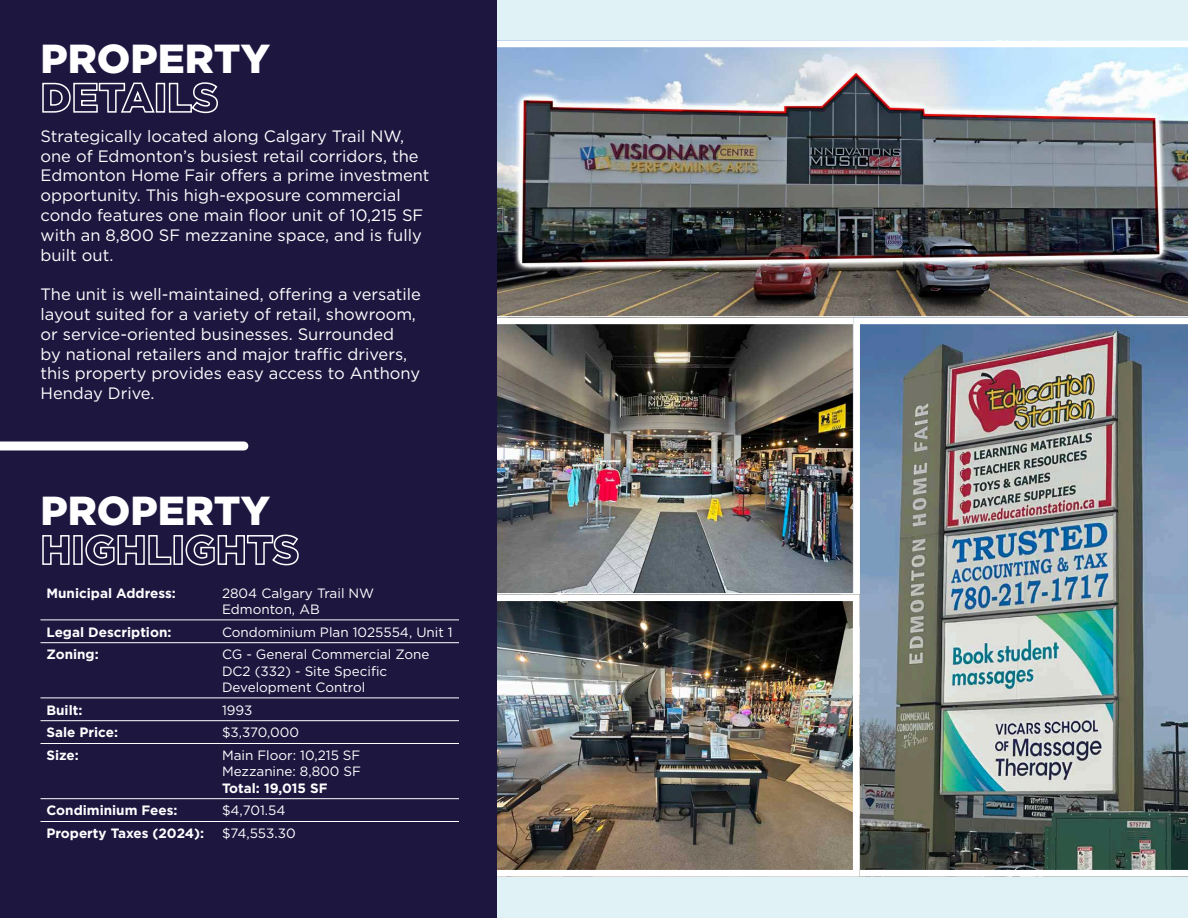
<style>
.page{position:relative;width:1188px;height:918px;background:#fff}
.page>*{position:absolute;margin:0;border:0;box-sizing:border-box;transform-origin:0 0}
.t1{font:900 40.5px/39px "Gotham";color:#fff}
.t2{font:16.5px/19.8px "Gotham";color:#fff}
.Paragraph_Style_1{font:13.5px/16.2px "Gotham";color:#fff}
.Paragraph_Style_1-2{font:700 13.5px "Gotham";color:#fff}
.s1{font-weight:700}
</style>
<div class="page">
<div style="left:392px;top:0;width:796px;height:918px;background:#e0f2f5"></div>
<img style="left:497px;top:40px;width:691px;height:277px">
<img style="left:498px;top:325px;width:354px;height:267px">
<div style="left:490px;top:317px;width:370px;height:283px;border:7px solid #fff"></div>
<img style="left:853px;top:317px;width:335px;height:560px">
<img style="left:498px;top:602px;width:354px;height:267px">
<div style="left:490px;top:594px;width:370px;height:283px;border:7px solid #fff"></div>
<div style="left:0;top:0;width:497px;height:918px;background:#1d1740"></div>
<hr style="left:40px;top:620px;width:176px;height:1px;background:#fff">
<hr style="left:216px;top:620px;width:243px;height:1px;background:#fff">
<hr style="left:40px;top:642px;width:176px;height:1px;background:#fff">
<hr style="left:216px;top:642px;width:243px;height:1px;background:#fff">
<hr style="left:40px;top:698px;width:176px;height:1px;background:#fff">
<hr style="left:216px;top:698px;width:243px;height:1px;background:#fff">
<hr style="left:40px;top:720px;width:176px;height:1px;background:#fff">
<hr style="left:216px;top:720px;width:243px;height:1px;background:#fff">
<hr style="left:40px;top:743px;width:176px;height:1px;background:#fff">
<hr style="left:216px;top:743px;width:243px;height:1px;background:#fff">
<hr style="left:40px;top:798px;width:176px;height:1px;background:#fff">
<hr style="left:216px;top:798px;width:243px;height:1px;background:#fff">
<hr style="left:40px;top:821px;width:176px;height:1px;background:#fff">
<hr style="left:216px;top:821px;width:243px;height:1px;background:#fff">
<div style="left:0;top:441px;width:244px;height:9px;background:#fff"></div>
<p class="t1" style="left:40px;top:39px;width:231px">PROPERTY<br>DETAILS</p>
<p class="t2" style="left:40px;top:126px;width:391px">Strategically located along Calgary Trail NW, one of Edmonton’s busiest retail corridors, the Edmonton Home Fair offers a prime investment opportunity. This high-exposure commercial condo features one main floor unit of 10,215 SF with an 8,800 SF mezzanine space, and is fully built out.</p>
<p class="t2" style="left:40px;top:284px;width:382px">The unit is well-maintained, offering a versatile layout suited for a variety of retail, showroom, or service-oriented businesses. Surrounded<br>by national retailers and major traffic drivers, this property provides easy access to Anthony Henday Drive.</p>
<p class="t1" style="left:40px;top:491px;width:260px">PROPERTY<br>HIGHLIGHTS</p>
<p class="Paragraph_Style_1-2" style="left:46px;top:584px;width:131px">Municipal Address:</p>
<p class="Paragraph_Style_1" style="left:222px;top:585px;width:154px">2804 Calgary Trail NW</p>
<p class="Paragraph_Style_1" style="left:222px;top:601px;width:99px">Edmonton, AB</p>
<p class="Paragraph_Style_1-2" style="left:46px;top:623px;width:126px">Legal Description:</p>
<p class="Paragraph_Style_1" style="left:222px;top:624px;width:232px">Condominium Plan 1025554, Unit 1</p>
<p class="Paragraph_Style_1-2" style="left:46px;top:646px;width:54px">Zoning:</p>
<p class="Paragraph_Style_1" style="left:222px;top:646px;width:209px">CG - General Commercial Zone</p>
<p class="Paragraph_Style_1" style="left:222px;top:663px;width:167px">DC2 (332) - Site Specific<br>Development Control</p>
<p class="Paragraph_Style_1-2" style="left:46px;top:701px;width:37px">Built:</p>
<p class="Paragraph_Style_1" style="left:222px;top:702px;width:32px">1993</p>
<p class="Paragraph_Style_1-2" style="left:46px;top:724px;width:73px">Sale Price:</p>
<p class="Paragraph_Style_1" style="left:222px;top:724px;width:79px">$3,370,000</p>
<p class="Paragraph_Style_1-2" style="left:46px;top:747px;width:34px">Size:</p>
<p class="Paragraph_Style_1" style="left:222px;top:747px;width:141px;text-align:justify">Main Floor: 10,215 SF Mezzanine: 8,800 SF <span class="s1">Total: 19,015 SF</span></p>
<p class="Paragraph_Style_1-2" style="left:46px;top:802px;width:133px">Condiminium Fees:</p>
<p class="Paragraph_Style_1" style="left:222px;top:802px;width:65px">$4,701.54</p>
<p class="Paragraph_Style_1-2" style="left:46px;top:825px;width:159px">Property Taxes (2024):</p>
<p class="Paragraph_Style_1" style="left:222px;top:825px;width:75px">$74,553.30</p>
</div>
